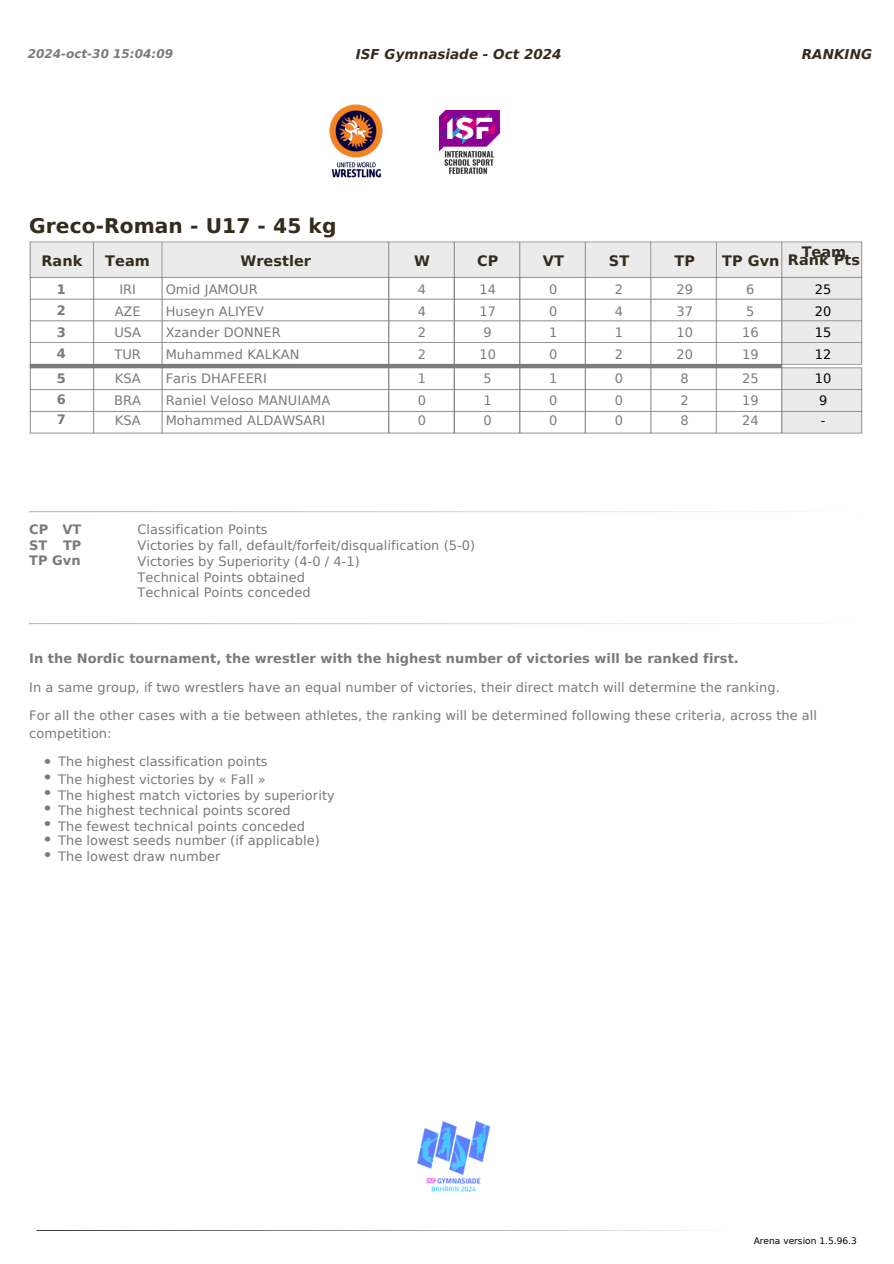
<style>
.page{position:relative;width:894px;height:1264px;background:#fff}
.page>*{position:absolute;margin:0;border:0;box-sizing:border-box;transform-origin:0 0}
.t1{font:700 20.25px "DejaVu Sans";letter-spacing:.005em;color:#352a1c}
.t2{font:700 14.4px "DejaVu Sans";letter-spacing:.005em;color:#352a1c}
.t3{font:italic 700 13.5px "DejaVu Sans";color:#352a1c}
.t4{font:12.9px/21.3px "DejaVu Sans";letter-spacing:.005em;color:#7a7a7a;text-align:justify}
.t5{font:700 12.9px/21.3px "DejaVu Sans";letter-spacing:.005em;color:#7a7a7a;text-align:justify}
.t6{font:12.9px/21.3px "DejaVu Sans";letter-spacing:.005em;color:#000;text-align:justify}
.t7{font:italic 700 12px "DejaVu Sans";color:#7a7a7a}
.t8{font:9px "DejaVu Sans";letter-spacing:.005em;color:#000}
.s1{font-weight:700}
</style>
<div class="page">
<img style="left:329px;top:104px;width:54px;height:74px">
<svg style="left:29px;top:511px;width:712px;height:2px"></svg>
<svg style="left:29px;top:623px;width:725px;height:2px"></svg>
<img style="left:29px;top:241px;width:834px;height:193px">
<img style="left:418px;top:1121px;width:72px;height:71px">
<svg style="left:36px;top:1230px;width:661px;height:1px"></svg>
<img style="left:44px;top:758px;width:7px;height:100px">
<img style="left:439px;top:110px;width:60px;height:63px">
<p class="t7" style="left:28px;top:47px;width:147px">2024-oct-30 15:04:09</p>
<h1 class="t3" style="left:356px;top:46px;width:207px">ISF Gymnasiade - Oct 2024</h1>
<p class="t3" style="left:801px;top:46px;width:72px">RANKING</p>
<h2 class="t1" style="left:29px;top:214px;width:309px">Greco-Roman - U17 - 45 kg</h2>
<h4 class="t2" style="left:41px;top:252px;width:42px">Rank</h4>
<h4 class="t2" style="left:105px;top:252px;width:46px">Team</h4>
<h5 class="t2" style="left:240px;top:252px;width:72px">Wrestler</h5>
<h5 class="t2" style="left:414px;top:252px;width:17px">W</h5>
<h5 class="t2" style="left:477px;top:252px;width:23px">CP</h5>
<h4 class="t2" style="left:542px;top:252px;width:23px">VT</h4>
<h5 class="t2" style="left:608px;top:252px;width:22px">ST</h5>
<h5 class="t2" style="left:674px;top:252px;width:22px">TP</h5>
<p class="t2" style="left:722px;top:252px;width:59px">TP Gvn</p>
<h4 class="t5" style="left:57px;top:278px;width:11px">1<br>2<br>3<br>4</h4>
<h4 class="t5" style="left:57px;top:368px;width:11px;line-height:20.9px">5<br>6<br>7</h4>
<h4 class="t4" style="left:114px;top:279px;width:28px;text-align:center">IRI<br>AZE<br>USA<br>TUR</h4>
<h4 class="t4" style="left:114px;top:368px;width:28px;line-height:20.9px">KSA BRA KSA</h4>
<h4 class="t4" style="left:166px;top:279px;width:135px;text-align:left">Omid JAMOUR<br>Huseyn ALIYEV<br>Xzander DONNER<br>Muhammed KALKAN</h4>
<h4 class="t4" style="left:166px;top:368px;width:166px;line-height:20.9px;text-align:left">Faris DHAFEERI<br>Raniel Veloso MANUIAMA<br>Mohammed ALDAWSARI</h4>
<h4 class="t4" style="left:418px;top:279px;width:10px">4<br>4<br>2<br>2</h4>
<h4 class="t4" style="left:418px;top:368px;width:10px;line-height:20.9px">1<br>0<br>0</h4>
<h3 class="t4" style="left:479px;top:279px;width:18px;text-align:center">14<br>17<br>9<br>10</h3>
<h3 class="t4" style="left:483px;top:368px;width:10px;line-height:20.9px">5<br>1<br>0</h3>
<h5 class="t4" style="left:549px;top:279px;width:10px">0<br>0<br>1<br>0</h5>
<h5 class="t4" style="left:549px;top:368px;width:10px;line-height:20.9px">1<br>0<br>0</h5>
<p class="t4" style="left:614px;top:279px;width:10px">2<br>4<br>1<br>2</p>
<p class="t4" style="left:614px;top:368px;width:10px;line-height:20.9px">0<br>0<br>0</p>
<h5 class="t4" style="left:676px;top:279px;width:18px">29<br>37<br>10<br>20</h5>
<h5 class="t4" style="left:680px;top:368px;width:10px;line-height:20.9px">8<br>2<br>8</h5>
<h2 class="t4" style="left:741px;top:279px;width:18px;text-align:center">6<br>5<br>16<br>19</h2>
<h2 class="t4" style="left:741px;top:368px;width:18px;line-height:20.9px">25<br>19<br>24</h2>
<h5 class="t2" style="left:801px;top:244px;width:46px">Team</h5>
<h5 class="t2" style="left:787px;top:252px;width:74px">Rank Pts</h5>
<h5 class="t6" style="left:814px;top:279px;width:18px">25<br>20<br>15<br>12</h5>
<h5 class="t6" style="left:814px;top:368px;width:18px;line-height:20.9px;text-align:center">10<br>9<br>-</h5>
<h5 class="t5" style="left:29px;top:521px;width:54px;line-height:15.8px">CP VT ST TP TP Gvn</h5>
<h2 class="t4" style="left:137px;top:522px;width:339px;line-height:15.8px;text-align:left">Classification Points<br>Victories by fall, default/forfeit/disqualification (5-0)<br>Victories by Superiority (4-0 / 4-1)<br>Technical Points obtained<br>Technical Points conceded</h2>
<h5 class="t4" style="left:29px;top:644px;width:789px;line-height:28.2px;text-align:left"><span class="s1">In the Nordic tournament, the wrestler with the highest number of victories will be ranked first.<br></span>In a same group, if two wrestlers have an equal number of victories, their direct match will determine the ranking.<br>For all the other cases with a tie between athletes, the ranking will be determined following these criteria, across the all</h5>
<h5 class="t4" style="left:29px;top:722px;width:84px">competition:</h5>
<h2 class="t4" style="left:58px;top:753px;width:211px;line-height:18px">The highest classification points<br>The highest victories by « Fall »</h2>
<h2 class="t4" style="left:58px;top:788px;width:278px;line-height:15.1px;text-align:left">The highest match victories by superiority The highest technical points scored<br>The fewest technical points conceded<br>The lowest seeds number (if applicable)<br>The lowest draw number</h2>
<p class="t8" style="left:753px;top:1235px;width:105px">Arena version 1.5.96.3</p>
</div>
